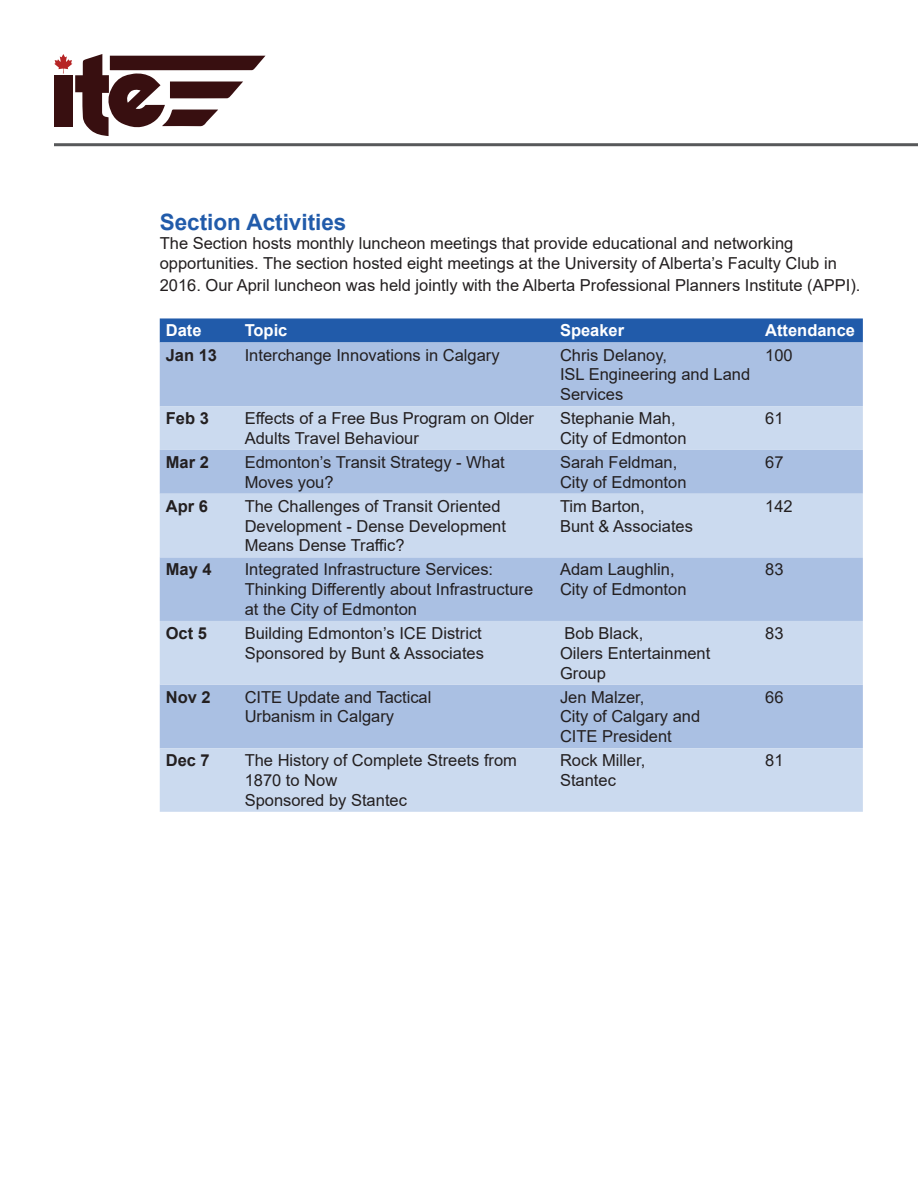
<style>
.page{position:relative;width:918px;height:1188px;background:#fff}
.page>*{position:absolute;margin:0;border:0;box-sizing:border-box;transform-origin:0 0}
.t1{font:700 22.5px "Arial";color:#215baa}
.t2{font:16.5px/19.8px "Arial";color:#231f20}
.t3{font:700 16.5px "Arial";color:#231f20}
.t4{font:700 16.5px "Arial";color:#fff}
</style>
<div class="page">
<svg style="left:54px;top:54px;width:212px;height:82px"></svg>
<hr style="left:54px;top:143px;width:864px;height:3px;background:#57585a">
<div style="left:160px;top:318px;width:703px;height:24px;background:#215baa"></div>
<div style="left:160px;top:342px;width:703px;height:64px;background:#aac0e3"></div>
<svg style="left:160px;top:406px;width:703px;height:406px;background:#bdcfea"></svg>
<h1 class="t1" style="left:160px;top:206px;width:188px">Section Activities</h1>
<p class="t2" style="left:160px;top:234px;width:679px">The Section hosts monthly luncheon meetings that provide educational and networking opportunities. The section hosted eight meetings at the University of Alberta’s Faculty Club in</p>
<p class="t2" style="left:160px;top:275px;width:702px">2016. Our April luncheon was held jointly with the Alberta Professional Planners Institute (APPI).</p>
<p class="t4" style="left:166px;top:319px;width:37px">Date</p>
<p class="t4" style="left:245px;top:319px;width:44px">Topic</p>
<p class="t4" style="left:560px;top:319px;width:66px">Speaker</p>
<p class="t4" style="left:765px;top:319px;width:91px">Attendance</p>
<p class="t3" style="left:166px;top:343px;width:53px">Jan 13</p>
<p class="t2" style="left:245px;top:345px;width:256px">Interchange Innovations in Calgary</p>
<p class="t2" style="left:560px;top:345px;width:192px">Chris Delanoy,<br>ISL Engineering and Land<br>Services</p>
<p class="t2" style="left:765px;top:345px;width:29px">100</p>
<p class="t3" style="left:166px;top:407px;width:45px">Feb 3</p>
<p class="t2" style="left:245px;top:408px;width:291px">Effects of a Free Bus Program on Older<br>Adults Travel Behaviour</p>
<p class="t2" style="left:560px;top:408px;width:128px">Stephanie Mah,<br>City of Edmonton</p>
<p class="t2" style="left:765px;top:408px;width:20px">61</p>
<p class="t3" style="left:166px;top:450px;width:45px">Mar 2</p>
<p class="t2" style="left:245px;top:452px;width:262px">Edmonton’s Transit Strategy - What<br>Moves you?</p>
<p class="t2" style="left:560px;top:452px;width:128px">Sarah Feldman,<br>City of Edmonton</p>
<p class="t2" style="left:765px;top:452px;width:20px">67</p>
<p class="t3" style="left:166px;top:494px;width:44px">Apr 6</p>
<p class="t2" style="left:245px;top:496px;width:263px">The Challenges of Transit Oriented<br>Development - Dense Development<br>Means Dense Traffic?</p>
<p class="t2" style="left:560px;top:496px;width:134px">Tim Barton,<br>Bunt &amp; Associates</p>
<p class="t2" style="left:765px;top:496px;width:29px">142</p>
<p class="t3" style="left:166px;top:558px;width:47px">May 4</p>
<p class="t2" style="left:245px;top:560px;width:290px">Integrated Infrastructure Services:<br>Thinking Differently about Infrastructure at the City of Edmonton</p>
<p class="t2" style="left:560px;top:560px;width:128px">Adam Laughlin,<br>City of Edmonton</p>
<p class="t2" style="left:765px;top:560px;width:20px">83</p>
<p class="t3" style="left:166px;top:622px;width:43px">Oct 5</p>
<p class="t2" style="left:245px;top:623px;width:241px">Building Edmonton’s ICE District<br>Sponsored by Bunt &amp; Associates</p>
<p class="t2" style="left:560px;top:623px;width:152px">Bob Black,<br>Oilers Entertainment<br>Group</p>
<p class="t2" style="left:765px;top:623px;width:20px">83</p>
<p class="t3" style="left:166px;top:685px;width:46px">Nov 2</p>
<p class="t2" style="left:245px;top:687px;width:188px">CITE Update and Tactical<br>Urbanism in Calgary</p>
<p class="t2" style="left:560px;top:687px;width:142px">Jen Malzer,<br>City of Calgary and<br>CITE President</p>
<p class="t2" style="left:765px;top:687px;width:20px">66</p>
<p class="t3" style="left:166px;top:749px;width:46px">Dec 7</p>
<p class="t2" style="left:245px;top:750px;width:274px">The History of Complete Streets from<br>1870 to Now<br>Sponsored by Stantec</p>
<p class="t2" style="left:560px;top:750px;width:87px">Rock Miller,<br>Stantec</p>
<p class="t2" style="left:765px;top:750px;width:20px">81</p>
</div>
